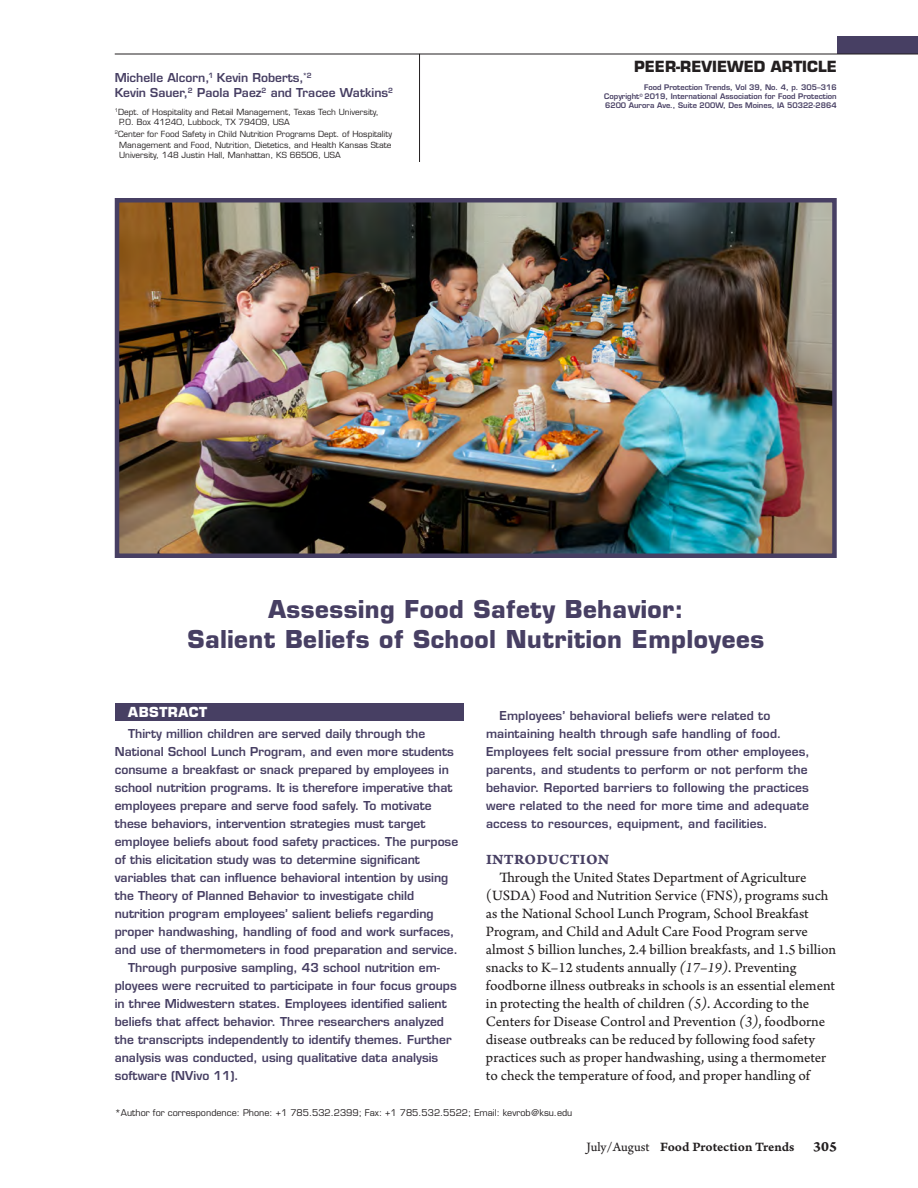
<style>
.page{position:relative;width:918px;height:1188px;background:#fff}
.page>*{position:absolute;margin:0;border:0;box-sizing:border-box;transform-origin:0 0}
.t1{font:700 24px/30px "Eurostile";letter-spacing:.02em;color:#473f63;text-align:center}
.t2{font:15px/18px "Arno Pro Sm Text";color:#231f20}
.t3{font:700 15px "Eurostile";color:#231f20}
.t4{font:15px "Arno Pro Bold Caption";letter-spacing:.015em;color:#473f63}
.t5{font:13.5px "Arno Pro Smbd Caption";letter-spacing:-.005em;color:#231f20}
.t6{font:700 13.5px "Eurostile";color:#fff}
.t7{font:600 12px/18px "Eurostile";color:#473f63}
.t8{font:9px "Eurostile";color:#231f20}
.t9{font:8.25px/10.5px "Eurostile";color:#231f20}
.t10{font:600 7.5px/9px "Eurostile";color:#473f63;text-align:justify}
.s1{font-family:"Arno Pro Italic Sm Text"}
.s2{font-family:"Arno Pro Sm Text"}
.s3{font-family:"Arno Pro Bold Caption";font-size:15px}
</style>
<div class="page">
<div style="left:837px;top:36px;width:81px;height:18px;background:#473f63"></div>
<hr style="left:115px;top:54px;width:803px;height:1px;background:#231f20">
<div style="left:115px;top:703px;width:349px;height:18px;background:#473f63"></div>
<hr style="left:419px;top:54px;width:1px;height:108px;background:#231f20">
<img style="left:120px;top:203px;width:712px;height:350px">
<div style="left:115px;top:198px;width:722px;height:360px;border:4px solid #473f63"></div>
<p class="t7" style="left:115px;top:70px;width:280px;line-height:15px">Michelle Alcorn,<sup>1</sup> Kevin Roberts,<sup>*2<br></sup>Kevin Sauer,<sup>2</sup> Paola Paez<sup>2</sup> and Tracee Watkins<sup>2</sup></p>
<p class="t9" style="left:119px;top:106px;width:261px;text-indent:-4px"><sup>1</sup>Dept. of Hospitality and Retail Management, Texas Tech University,<br>P.O. Box 41240, Lubbock, TX 79409, USA</p>
<p class="t9" style="left:119px;top:129px;width:274px;text-align:justify;text-indent:-4px"><sup>2</sup>Center for Food Safety in Child Nutrition Programs Dept. of Hospitality Management and Food, Nutrition, Dietetics, and Health Kansas State University, 148 Justin Hall, Manhattan, KS 66506, USA</p>
<p class="t3" style="left:634px;top:57px;width:12px">PEER</p>
<p class="t3" style="left:676px;top:57px;width:15px">-REVIE</p>
<p class="t3" style="left:727px;top:57px;width:55px">WED ARTICLE</p>
<p class="t10" style="left:604px;top:83px;width:234px;text-indent:40px">Food Protection Trends, Vol 39, No. 4, p. 305–316<br>Copyright<sup>©</sup> 2019, International Association for Food Protection 6200 Aurora Ave., Suite 200W, Des Moines, IA 50322-2864</p>
<h1 class="t1" style="left:187px;top:594px;width:578px">Assessing Food Safety Behavior:<br>Salient Beliefs of School Nutrition Employees</h1>
<p class="t6" style="left:128px;top:704px;width:42px">ABSTRACT</p>
<p class="t7" style="left:128px;top:724px;width:298px">Thirty million children are served daily through the</p>
<p class="t7" style="left:115px;top:742px;width:341px">National School Lunch Program, and even more students</p>
<p class="t7" style="left:115px;top:760px;width:336px">consume a breakfast or snack prepared by employees in</p>
<p class="t7" style="left:115px;top:778px;width:339px">school nutrition programs. It is therefore imperative that</p>
<p class="t7" style="left:115px;top:796px;width:319px">employees prepare and serve food safely. To motivate</p>
<p class="t7" style="left:115px;top:814px;width:312px">these behaviors, intervention strategies must target</p>
<p class="t7" style="left:115px;top:832px;width:345px">employee beliefs about food safety practices. The purpose</p>
<p class="t7" style="left:115px;top:850px;width:307px">of this elicitation study was to determine significant</p>
<p class="t7" style="left:115px;top:868px;width:335px">variables that can influence behavioral intention by using</p>
<p class="t7" style="left:115px;top:886px;width:301px">the Theory of Planned Behavior to investigate child</p>
<p class="t7" style="left:115px;top:904px;width:320px">nutrition program employees’ salient beliefs regarding</p>
<p class="t7" style="left:115px;top:922px;width:341px">proper handwashing, handling of food and work surfaces,</p>
<p class="t7" style="left:115px;top:940px;width:345px">and use of thermometers in food preparation and service.</p>
<p class="t7" style="left:128px;top:958px;width:313px">Through purposive sampling, 43 school nutrition em-</p>
<p class="t7" style="left:115px;top:976px;width:343px">ployees were recruited to participate in four focus groups</p>
<p class="t7" style="left:115px;top:994px;width:334px">in three Midwestern states. Employees identified salient</p>
<p class="t7" style="left:115px;top:1012px;width:331px">beliefs that affect behavior. Three researchers analyzed</p>
<p class="t7" style="left:115px;top:1030px;width:338px">the transcripts independently to identify themes. Further</p>
<p class="t7" style="left:115px;top:1048px;width:325px">analysis was conducted, using qualitative data analysis</p>
<p class="t7" style="left:115px;top:1066px;width:126px">software (NVivo 11).</p>
<p class="t7" style="left:486px;top:706px;width:325px;text-indent:14px">Employees’ behavioral beliefs were related to maintaining health through safe handling of food.<br>Employees felt social pressure from other employees, parents, and students to perform or not perform the behavior. Reported barriers to following the practices were related to the need for more time and adequate access to resources, equipment, and facilities.</p>
<p class="t4" style="left:486px;top:850px;width:125px">INTRODUCTION</p>
<p class="t2" style="left:486px;top:869px;width:352px;text-indent:14px">Through the United States Department of Agriculture (USDA) Food and Nutrition Service (FNS), programs such as the National School Lunch Program, School Breakfast Program, and Child and Adult Care Food Program serve almost 5 billion lunches, 2.4 billion breakfasts, and 1.5 billion snacks to K–12 students annually <span class="s1">(17–19)</span>. Preventing foodborne illness outbreaks in schools is an essential element in protecting the health of children <span class="s1">(5)</span>. According to the Centers for Disease Control and Prevention <span class="s1">(3)</span>, foodborne disease outbreaks can be reduced by following food safety practices such as proper handwashing, using a thermometer to check the temperature of food, and proper handling of</p>
<p class="t8" style="left:115px;top:1107px;width:459px">*Author for correspondence: Phone: +1 785.532.2399; Fax: +1 785.532.5522; Email: kevrob@ksu.edu</p>
<p class="t5" style="left:587px;top:1139px;width:252px"><span class="s2">July/August</span> Food Protection Trends <span class="s3">305</span></p>
</div>
